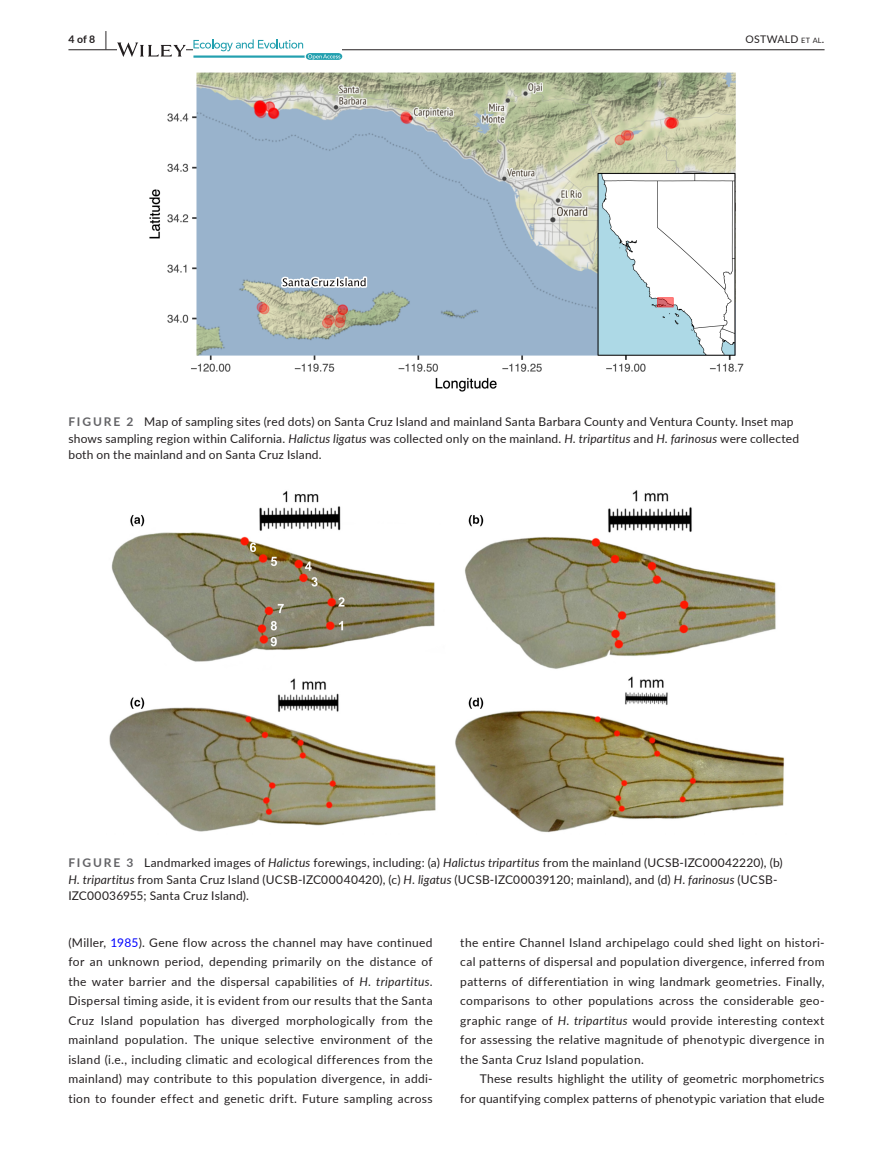
<style>
.page{position:relative;width:893px;height:1174px;background:#fff}
.page>*{position:absolute;margin:0;border:0;box-sizing:border-box;transform-origin:0 0}
.t1{font:12px/19.5px "Lato";letter-spacing:.015em;color:#231f20;text-align:justify}
.t2{font:10.5px "Lato";letter-spacing:.02em;color:#231f20}
.t3{font:700 10.5px "Lato";color:#231f20}
.s1{font-size:19.5px}
.s2{font-size:7.35px}
.s3{font-weight:700;color:#636366}
.s4{font-style:italic}
.s5{color:#00f}
</style>
<div class="page">
<hr style="left:68px;top:49px;width:756px;height:1px;background:#231f20">
<svg style="left:117px;top:42px;width:69px;height:15px"></svg>
<svg style="left:193px;top:39px;width:149px;height:21px"></svg>
<img style="left:149px;top:72px;width:595px;height:320px">
<img style="left:109px;top:490px;width:676px;height:343px">
<p class="t3" style="left:68px;top:31px;width:40px">4 of 8 <span class="s1">|</span></p>
<p class="t2" style="left:746px;top:31px;width:80px">OSTWALD <span class="s2">et al</span>.</p>
<p class="t1" style="left:68px;top:413px;width:732px;line-height:16.5px;text-align:left"><span class="s3">FIGURE 2</span> Map of sampling sites (red dots) on Santa Cruz Island and mainland Santa Barbara County and Ventura County. Inset map shows sampling region within California. <span class="s4">Halictus ligatus</span> was collected only on the mainland. <span class="s4">H. tripartitus</span> and <span class="s4">H. farinosus</span> were collected both on the mainland and on Santa Cruz Island.</p>
<p class="t1" style="left:68px;top:854px;width:716px;line-height:16.5px;text-align:left"><span class="s3">FIGURE 3</span> Landmarked images of <span class="s4">Halictus</span> forewings, including: (a) <span class="s4">Halictus tripartitus</span> from the mainland (UCSB-IZC00042220), (b)<br><span class="s4">H. tripartitus</span> from Santa Cruz Island (UCSB-IZC00040420), (c) <span class="s4">H. ligatus</span> (UCSB-IZC00039120; mainland), and (d) <span class="s4">H. farinosus</span> (UCSB-<br>IZC00036955; Santa Cruz Island).</p>
<p class="t1" style="left:68px;top:932px;width:366px">(Miller, <span class="s5">1985</span>). Gene flow across the channel may have continued for an unknown period, depending primarily on the distance of the water barrier and the dispersal capabilities of <span class="s4">H. tripartitus</span>.<br>Dispersal timing aside, it is evident from our results that the Santa Cruz Island population has diverged morphologically from the mainland population. The unique selective environment of the island (i.e., including climatic and ecological differences from the mainland) may contribute to this population divergence, in addi&shy;tion to founder effect and genetic drift. Future sampling across</p>
<p class="t1" style="left:460px;top:932px;width:366px">the entire Channel Island archipelago could shed light on histori&shy;cal patterns of dispersal and population divergence, inferred from patterns of differentiation in wing landmark geometries. Finally, comparisons to other populations across the considerable geo&shy;graphic range of <span class="s4">H. tripartitus</span> would provide interesting context for assessing the relative magnitude of phenotypic divergence in the Santa Cruz Island population.</p>
<p class="t1" style="left:460px;top:1068px;width:366px;text-align:right">These results highlight the utility of geometric morphometrics<br>for quantifying complex patterns of phenotypic variation that elude</p>
</div>
